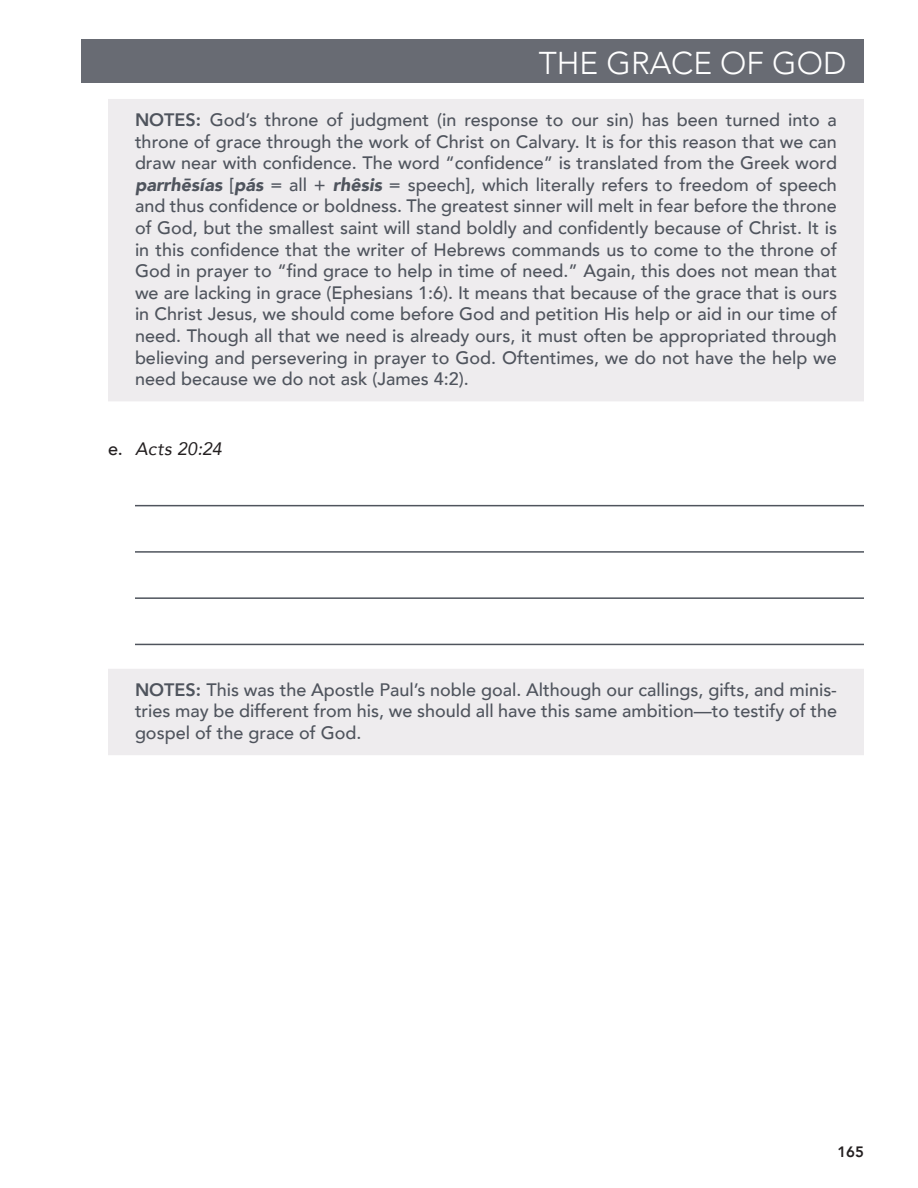
<style>
.page{position:relative;width:918px;height:1188px;background:#fff}
.page>*{position:absolute;margin:0;border:0;box-sizing:border-box;transform-origin:0 0}
.t1{font:300 31.5px "Avenir";color:#fff}
.Note_2__13-line{font:500 18px/21.6px "Avenir";color:#4f545d;text-align:justify}
.Note_2__3-line{font:500 18px/21.6px "Avenir";color:#4f545d;text-align:justify}
.a__Normal_SPACED{font:italic 18px "Avenir";letter-spacing:.01em;color:#231f20}
.t2{font:800 15px "Avenir";color:#231f20}
.s1{font-weight:800}
.s2{font-weight:900;font-style:italic}
.s3{font-weight:500;font-style:normal}
</style>
<div class="page">
<div style="left:81px;top:40px;width:783px;height:43px;background:#686b73"></div>
<div style="left:108px;top:99px;width:756px;height:302px;background:#eeecee"></div>
<hr style="left:135px;top:505px;width:729px;height:1px;background:#4f545d">
<hr style="left:135px;top:551px;width:729px;height:2px;background:#4f545d">
<hr style="left:135px;top:597px;width:729px;height:2px;background:#4f545d">
<hr style="left:135px;top:644px;width:729px;height:1px;background:#4f545d">
<div style="left:108px;top:669px;width:756px;height:86px;background:#eeecee"></div>
<h1 class="t1" style="left:539px;top:44px;width:309px">THE GRACE OF GOD</h1>
<p class="Note_2__13-line" style="left:135px;top:108px;width:704px"><span class="s1">NOTES:</span> God’s throne of judgment (in response to our sin) has been turned into a throne of grace through the work of Christ on Calvary. It is for this reason that we can draw near with confidence. The word “confidence” is translated from the Greek word <span class="s2">parrhēsías</span> [<span class="s2">pás</span> = all + <span class="s2">rhêsis</span> = speech], which literally refers to freedom of speech and thus confidence or boldness. The greatest sinner will melt in fear before the throne of God, but the smallest saint will stand boldly and confidently because of Christ. It is in this confidence that the writer of Hebrews commands us to come to the throne of God in prayer to “find grace to help in time of need.” Again, this does not mean that we are lacking in grace (Ephesians 1:6). It means that because of the grace that is ours in Christ Jesus, we should come before God and petition His help or aid in our time of need. Though all that we need is already ours, it must often be appropriated through believing and persevering in prayer to God. Oftentimes, we do not have the help we need because we do not ask (James 4:2).</p>
<p class="a__Normal_SPACED" style="left:108px;top:438px;width:115px"><span class="s3">e.</span> Acts 20:24</p>
<p class="Note_2__3-line" style="left:135px;top:678px;width:704px"><span class="s1">NOTES:</span> This was the Apostle Paul’s noble goal. Although our callings, gifts, and minis&shy;tries may be different from his, we should all have this same ambition—to testify of the gospel of the grace of God.</p>
<p class="t2" style="left:837px;top:1140px;width:28px">165</p>
</div>
